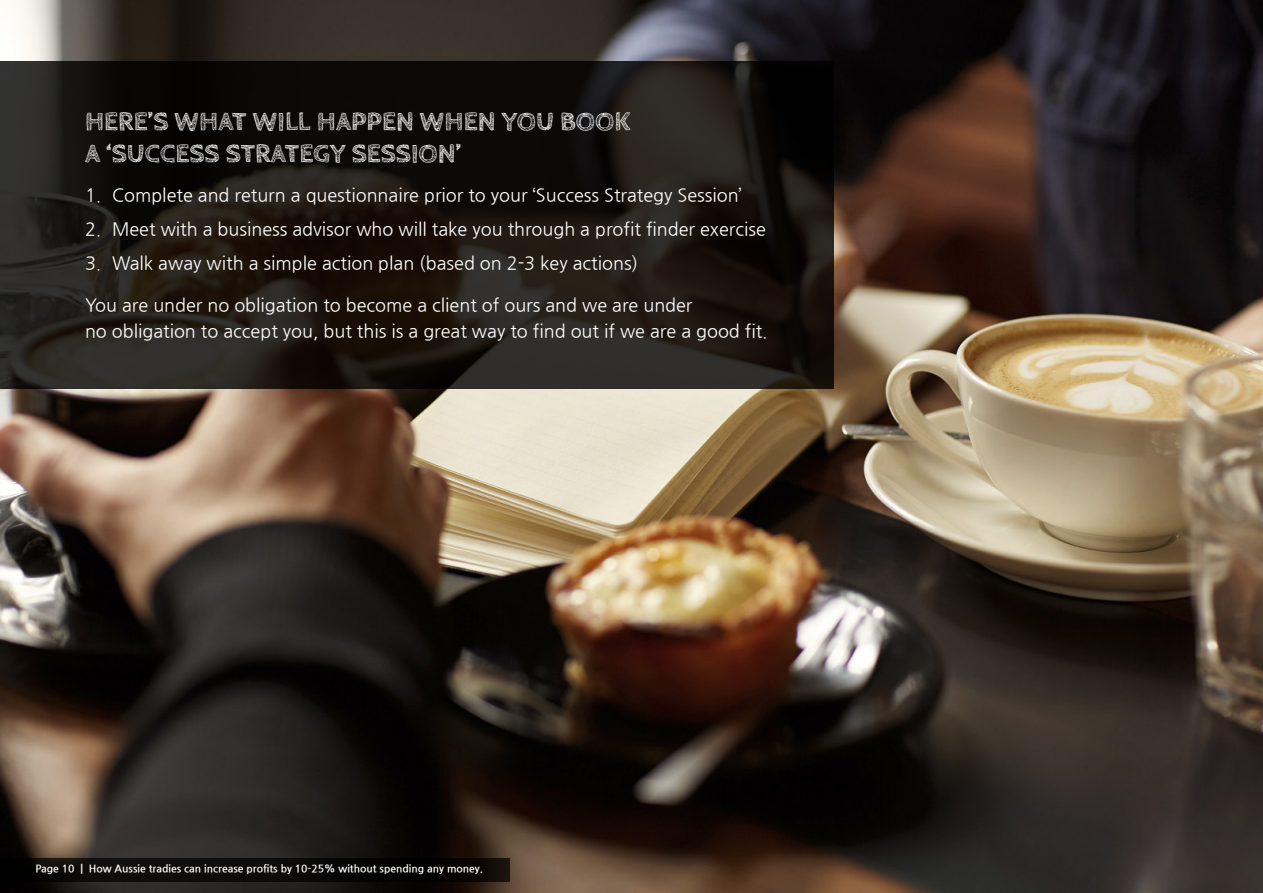
<style>
.page{position:relative;width:1263px;height:893px;background:#fff}
.page>*{position:absolute;margin:0;border:0;box-sizing:border-box;transform-origin:0 0}
.t1{font:700 27px/32.4px "Cabin Sketch";color:#fff}
.t2{font:18px/25.5px "Nanum Gothic";color:#fff}
.t3{font:700 10.5px "Nanum Gothic";color:#fff}
</style>
<div class="page">
<img style="left:0;top:0;width:1263px;height:893px">
<svg style="left:0;top:62px;width:833px;height:327px;background:#1b1713"></svg>
<div style="left:0;top:858px;width:510px;height:23px;background:#0c0b09"></div>
<h1 class="t1" style="left:85px;top:106px;width:547px">HERE’S WHAT WILL HAPPEN WHEN YOU BOOK<br>A ‘SUCCESS STRATEGY SESSION’</h1>
<p class="t2" style="left:85px;top:182px;width:658px">1. Complete and return a questionnaire prior to your ‘Success Strategy Session’</p>
<p class="t2" style="left:85px;top:216px;width:682px">2. Meet with a business advisor who will take you through a profit finder exercise</p>
<p class="t2" style="left:85px;top:250px;width:555px">3. Walk away with a simple action plan (based on 2-3 key actions)</p>
<p class="t2" style="left:85px;top:293px;width:684px">You are under no obligation to become a client of ours and we are under<br>no obligation to accept you, but this is a great way to find out if we are a good fit.</p>
<p class="t3" style="left:35px;top:863px;width:449px">Page 10 | How Aussie tradies can increase profits by 10-25% without spending any money.</p>
</div>
